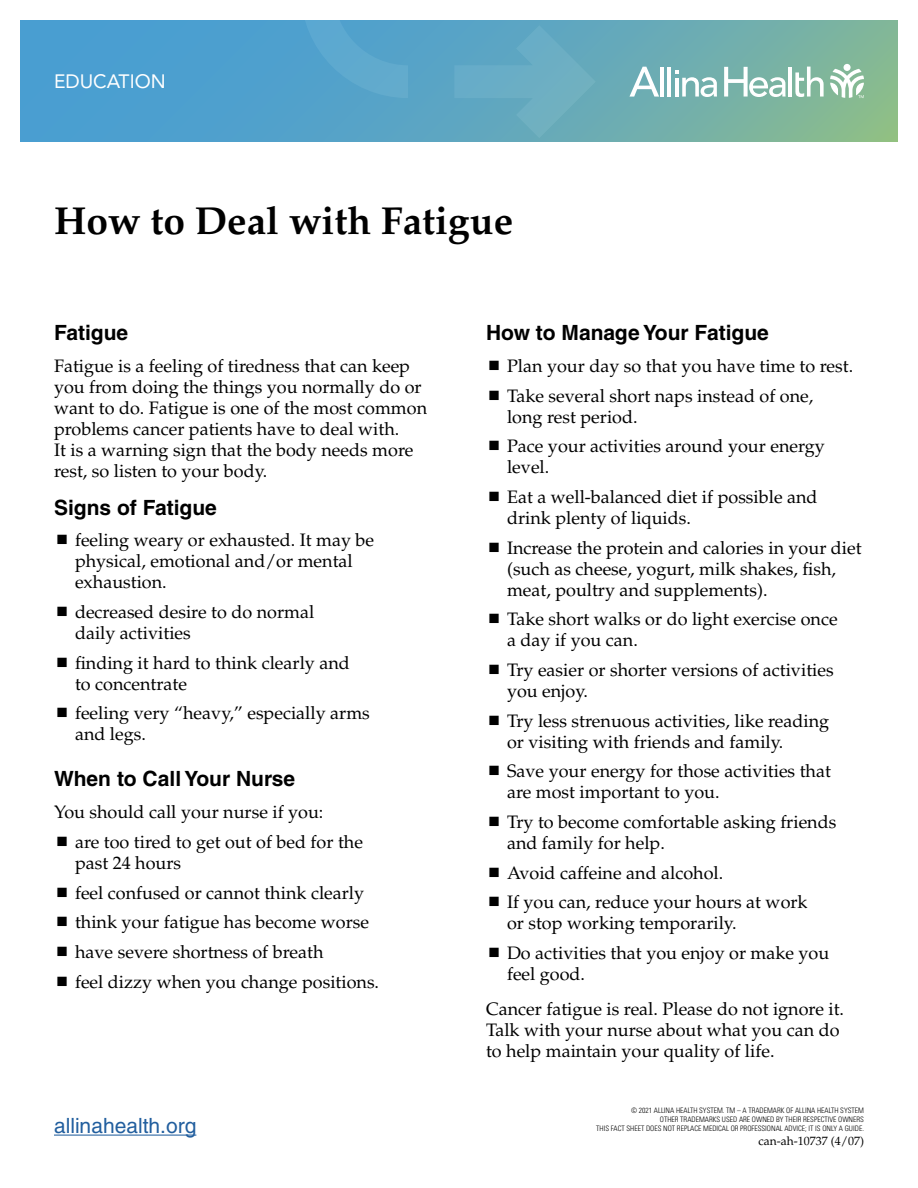
<style>
.page{position:relative;width:918px;height:1188px;background:#fff}
.page>*{position:absolute;margin:0;border:0;box-sizing:border-box;transform-origin:0 0}
.t1{font:700 39px "Palatino";color:#000}
.t2{font:700 21px "Helvetica";color:#000}
.t3{font:21px "Helvetica";color:#215e9e}
.t4{font:19.2px "Avenir LT Std";color:#fff}
.t5{font:18px/21px "Palatino";color:#000}
.t6{font:12px "Palatino";color:#000}
.t7{font:300 condensed 7.5px/9px "Univers";color:#000;text-align:right}
</style>
<div class="page">
<hr style="left:54px;top:1135px;width:142px;height:1px;background:#215e9e">
<svg style="left:20px;top:20px;width:878px;height:122px;background:#5fa7bc"></svg>
<svg style="left:830px;top:69px;width:34px;height:29px"></svg>
<div style="left:844px;top:64px;width:7px;height:7px;background:#fff;border-radius:50%"></div>
<hr style="left:660px;top:67px;width:4px;height:30px;background:#fff">
<hr style="left:667px;top:67px;width:4px;height:30px;background:#fff">
<hr style="left:789px;top:67px;width:3px;height:30px;background:#fff">
<svg style="left:795px;top:67px;width:29px;height:30px"></svg>
<svg style="left:675px;top:71px;width:42px;height:26px"></svg>
<svg style="left:629px;top:67px;width:30px;height:30px"></svg>
<svg style="left:724px;top:67px;width:62px;height:30px"></svg>
<svg style="left:454px;top:25px;width:142px;height:113px;background:#65aac1"></svg>
<svg style="left:301px;top:20px;width:127px;height:78px;background:#57a4cb"></svg>
<p class="t4" style="left:54px;top:70px;width:113px">EDUCATION</p>
<h1 class="t1" style="left:54px;top:198px;width:461px">How to Deal with Fatigue</h1>
<p class="t2" style="left:54px;top:320px;width:76px">Fatigue</p>
<p class="t5" style="left:54px;top:356px;width:375px">Fatigue is a feeling of tiredness that can keep you from doing the things you normally do or want to do. Fatigue is one of the most common problems cancer patients have to deal with.<br>It is a warning sign that the body needs more rest, so listen to your body.</p>
<p class="t2" style="left:54px;top:494px;width:164px">Signs of Fatigue</p>
<p class="t5" style="left:75px;top:530px;width:301px">feeling weary or exhausted. It may be physical, emotional and/or mental exhaustion.</p>
<p class="t5" style="left:75px;top:602px;width:241px">decreased desire to do normal daily activities</p>
<p class="t5" style="left:75px;top:652px;width:276px">finding it hard to think clearly and to concentrate</p>
<p class="t5" style="left:75px;top:703px;width:296px">feeling very “heavy,” especially arms and legs.</p>
<p class="t2" style="left:54px;top:766px;width:243px">When to Call Your Nurse</p>
<p class="t5" style="left:75px;top:797px;width:289px;line-height:30px;text-indent:-21px">You should call your nurse if you:<br>are too tired to get out of bed for the</p>
<p class="t5" style="left:75px;top:849px;width:306px;line-height:29.7px">past 24 hours<br>feel confused or cannot think clearly think your fatigue has become worse have severe shortness of breath<br>feel dizzy when you change positions.</p>
<p class="t3" style="left:54px;top:1113px;width:144px">allinahealth.org</p>
<p class="t2" style="left:486px;top:320px;width:284px">How to Manage Your Fatigue</p>
<p class="t5" style="left:507px;top:351px;width:348px;line-height:29.7px">Plan your day so that you have time to rest.<br>Take several short naps instead of one,</p>
<p class="t5" style="left:507px;top:402px;width:319px;line-height:29.7px">long rest period.<br>Pace your activities around your energy</p>
<p class="t5" style="left:507px;top:453px;width:312px;line-height:29.7px">level.<br>Eat a well-balanced diet if possible and</p>
<p class="t5" style="left:507px;top:503px;width:356px;line-height:29.7px">drink plenty of liquids.<br>Increase the protein and calories in your diet</p>
<p class="t5" style="left:507px;top:558px;width:330px">(such as cheese, yogurt, milk shakes, fish, meat, poultry and supplements).</p>
<p class="t5" style="left:507px;top:609px;width:332px">Take short walks or do light exercise once a day if you can.</p>
<p class="t5" style="left:507px;top:660px;width:328px">Try easier or shorter versions of activities you enjoy.</p>
<p class="t5" style="left:507px;top:710px;width:324px">Try less strenuous activities, like reading or visiting with friends and family.</p>
<p class="t5" style="left:507px;top:761px;width:325px">Save your energy for those activities that are most important to you.</p>
<p class="t5" style="left:507px;top:812px;width:331px">Try to become comfortable asking friends and family for help.</p>
<p class="t5" style="left:507px;top:858px;width:302px;line-height:29.7px">Avoid caffeine and alcohol.<br>If you can, reduce your hours at work</p>
<p class="t5" style="left:507px;top:909px;width:324px;line-height:29.7px">or stop working temporarily.<br>Do activities that you enjoy or make you</p>
<p class="t5" style="left:486px;top:956px;width:360px;line-height:35.1px;text-indent:21px">feel good.<br>Cancer fatigue is real. Please do not ignore it.</p>
<p class="t5" style="left:486px;top:1020px;width:355px">Talk with your nurse about what you can do to help maintain your quality of life.</p>
<p class="t7" style="left:596px;top:1106px;width:269px">© 2021 ALLINA HEALTH SYSTEM. TM – A TRADEMARK OF ALLINA HEALTH SYSTEM<br>OTHER TRADEMARKS USED ARE OWNED BY THEIR RESPECTIVE OWNERS<br>THIS FACT SHEET DOES NOT REPLACE MEDICAL OR PROFESSIONAL ADVICE; IT IS ONLY A GUIDE.</p>
<p class="t6" style="left:758px;top:1134px;width:107px">can-ah-10737 (4/07)</p>
</div>
